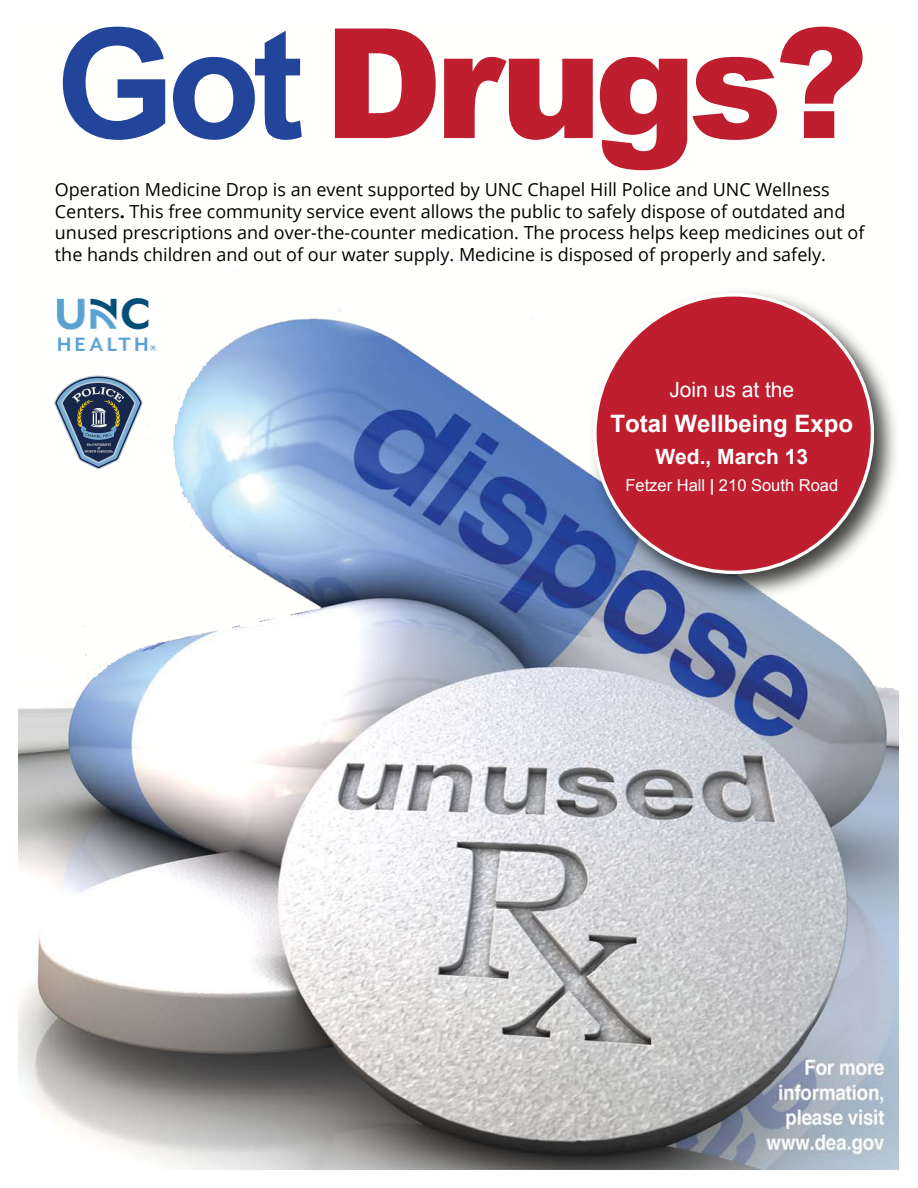
<style>
.page{position:relative;width:918px;height:1188px;background:#fff}
.page>*{position:absolute;margin:0;border:0;box-sizing:border-box;transform-origin:0 0}
.t1{font:900 153px "Arial";letter-spacing:-.05em;color:#be1e2d}
.t2{font:700 24px "Arial";color:#fff}
.t3{font:700 21px "Arial";color:#fff}
.t4{font:21px "Arial";color:#fff}
.t5{font:18px/21.6px "Open Sans";color:#000}
.t6{font:16.5px "Arial";color:#fff}
.s1{font-weight:700;color:#22449b}
.s2{font-weight:700}
</style>
<div class="page">
<img style="left:18px;top:309px;width:880px;height:861px">
<img style="left:581px;top:291px;width:317px;height:317px">
<svg style="left:593px;top:293px;width:280px;height:281px;background:#bf4956"></svg>
<img style="left:53px;top:376px;width:91px;height:94px">
<img style="left:52px;top:298px;width:106px;height:61px">
<h1 class="t1" style="left:56px;top:-28px;width:814px"><span class="s1">Got</span> Drugs?</h1>
<p class="t5" style="left:55px;top:178px;width:811px">Operation Medicine Drop is an event supported by UNC Chapel Hill Police and UNC Wellness Centers<span class="s2">.</span> This free community service event allows the public to safely dispose of outdated and unused prescriptions and over-the-counter medication. The process helps keep medicines out of the hands children and out of our water supply. Medicine is disposed of properly and safely.</p>
<p class="t4" style="left:669px;top:376px;width:126px">Join us at the</p>
<h2 class="t2" style="left:611px;top:407px;width:244px">Total Wellbeing Expo</h2>
<p class="t3" style="left:655px;top:443px;width:154px">Wed., March 13</p>
<p class="t6" style="left:625px;top:474px;width:214px">Fetzer Hall <span class="s2">|</span> 210 South Road</p>
</div>
